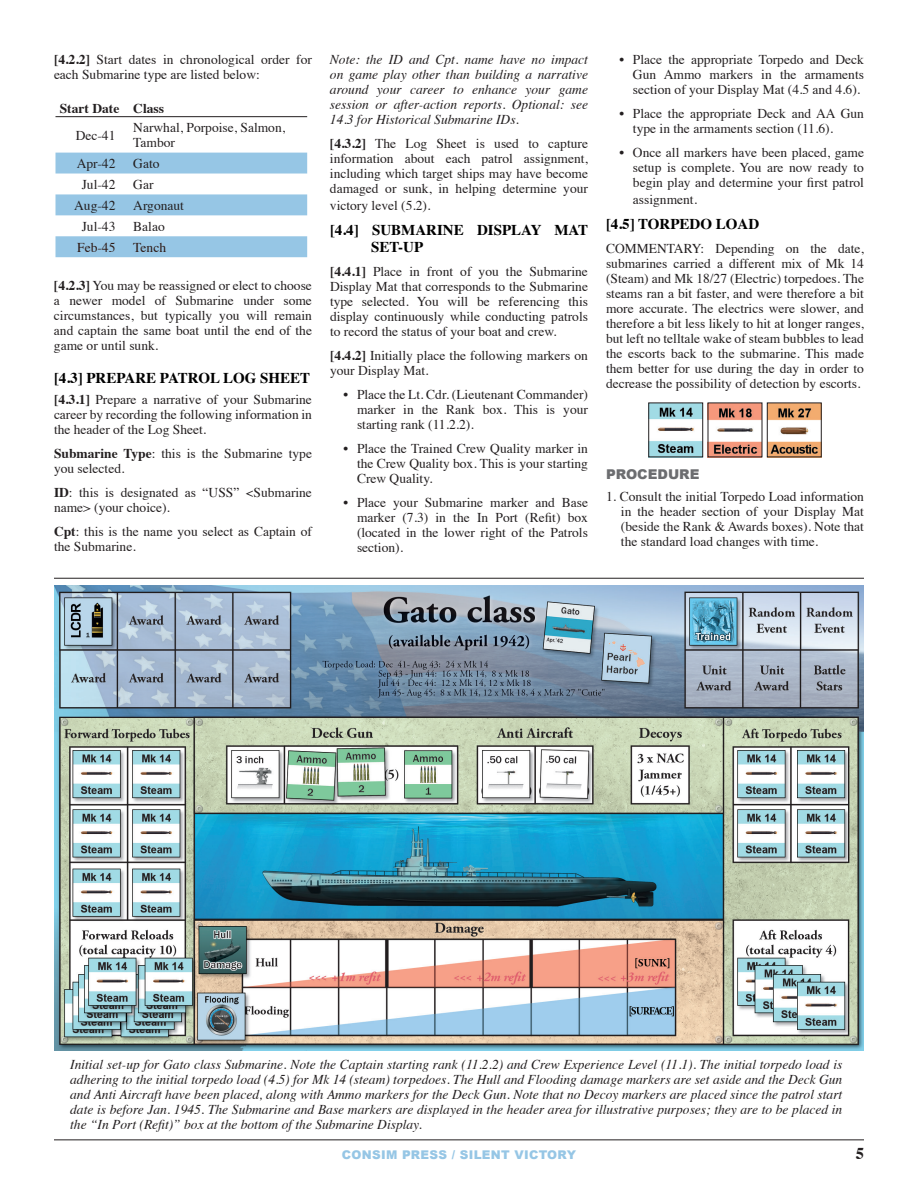
<style>
.page{position:relative;width:918px;height:1188px;background:#fff}
.page>*{position:absolute;margin:0;border:0;box-sizing:border-box;transform-origin:0 0}
.t1{font:700 16.5px "Times";color:#231f20}
.t2{font:700 15px/16.5px "Times";color:#000}
.t3{font:13.5px/15px "Times";color:#231f20;text-align:justify}
.t4{font:italic 13.5px/15px "Times";color:#231f20;text-align:justify}
.t5{font:700 13.5px "Times";color:#231f20}
.t6{font:13.5px "Times";color:#2d1813}
.t7{font:900 13.5px "Arial";color:#6c6d70}
.t8{font:900 12px "Arial";letter-spacing:.025em;color:#96c6e5}
.s1{font-weight:700}
</style>
<div class="page">
<hr style="left:54px;top:1139px;width:810px;height:1px;background:#231f20">
<img style="left:54px;top:585px;width:810px;height:465px">
<svg style="left:56px;top:153px;width:251px;height:104px"></svg>
<hr style="left:56px;top:116px;width:73px;height:1px;background:#231f20">
<hr style="left:129px;top:116px;width:178px;height:1px;background:#231f20">
<svg style="left:648px;top:403px;width:174px;height:54px"></svg>
<hr style="left:54px;top:578px;width:810px;height:1px;background:#231f20">
<p class="t3" style="left:54px;top:51px;width:260px"><span class="s1">[4.2.2]</span> Start dates in chronological order for each Submarine type are listed below:</p>
<p class="t5" style="left:60px;top:96px;width:106px">Start Date Class</p>
<p class="t3" style="left:76px;top:127px;width:41px">Dec-41</p>
<p class="t3" style="left:133px;top:119px;width:153px">Narwhal, Porpoise, Salmon,<br>Tambor</p>
<p class="t3" style="left:77px;top:155px;width:40px">Apr-42</p>
<p class="t3" style="left:133px;top:155px;width:28px">Gato</p>
<p class="t3" style="left:82px;top:176px;width:35px">Jul-42</p>
<p class="t3" style="left:133px;top:176px;width:22px">Gar</p>
<p class="t3" style="left:74px;top:197px;width:43px">Aug-42</p>
<p class="t3" style="left:133px;top:197px;width:52px">Argonaut</p>
<p class="t3" style="left:82px;top:218px;width:35px">Jul-43</p>
<p class="t3" style="left:133px;top:218px;width:33px">Balao</p>
<p class="t6" style="left:77px;top:235px;width:40px">Feb-45</p>
<p class="t6" style="left:133px;top:235px;width:34px">Tench</p>
<p class="t3" style="left:54px;top:277px;width:260px"><span class="s1">[4.2.3]</span> You may be reassigned or elect to choose a newer model of Submarine under some circumstances, but typically you will remain and captain the same boat until the end of the game or until sunk.</p>
<p class="t2" style="left:54px;top:368px;width:258px">[4.3] PREPARE PATROL LOG SHEET</p>
<p class="t3" style="left:54px;top:391px;width:260px"><span class="s1">[4.3.1]</span> Prepare a narrative of your Submarine career by recording the following information in the header of the Log Sheet.</p>
<p class="t3" style="left:54px;top:445px;width:260px"><span class="s1">Submarine Type</span>: this is the Submarine type you selected.</p>
<p class="t3" style="left:54px;top:484px;width:259px"><span class="s1">ID</span>: this is designated as “USS” &lt;Submarine name&gt; (your choice).</p>
<p class="t3" style="left:54px;top:523px;width:259px"><span class="s1">Cpt</span>: this is the name you select as Captain of the Submarine.</p>
<p class="t4" style="left:330px;top:51px;width:260px">Note: the ID and Cpt. name have no impact on game play other than building a narrative around your career to enhance your game session or after-action reports. Optional: see 14.3 for Historical Submarine IDs.</p>
<p class="t3" style="left:330px;top:135px;width:260px"><span class="s1">[4.3.2]</span> The Log Sheet is used to capture information about each patrol assignment, including which target ships may have become damaged or sunk, in helping determine your</p>
<p class="t3" style="left:330px;top:196px;width:102px">victory level (5.2).</p>
<p class="t2" style="left:371px;top:220px;width:219px;text-indent:-41px">[4.4] SUBMARINE DISPLAY MAT<br>SET-UP</p>
<p class="t3" style="left:330px;top:262px;width:260px"><span class="s1">[4.4.1]</span> Place in front of you the Submarine Display Mat that corresponds to the Submarine type selected. You will be referencing this display continuously while conducting patrols to record the status of your boat and crew.</p>
<p class="t3" style="left:330px;top:346px;width:259px"><span class="s1">[4.4.2]</span> Initially place the following markers on your Display Mat.</p>
<p class="t3" style="left:357px;top:385px;width:233px;text-indent:-14px">• Place the Lt. Cdr. (Lieutenant Commander) marker in the Rank box. This is your starting rank (11.2.2).</p>
<p class="t3" style="left:357px;top:439px;width:233px;text-indent:-14px">• Place the Trained Crew Quality marker in the Crew Quality box. This is your starting Crew Quality.</p>
<p class="t3" style="left:357px;top:493px;width:233px;text-indent:-14px">• Place your Submarine marker and Base marker (7.3) in the In Port (Refit) box (located in the lower right of the Patrols section).</p>
<p class="t3" style="left:633px;top:51px;width:233px;text-indent:-14px">• Place the appropriate Torpedo and Deck Gun Ammo markers in the armaments section of your Display Mat (4.5 and 4.6).</p>
<p class="t3" style="left:633px;top:105px;width:233px;text-indent:-14px">• Place the appropriate Deck and AA Gun type in the armaments section (11.6).</p>
<p class="t3" style="left:633px;top:144px;width:233px;text-indent:-14px">• Once all markers have been placed, game setup is complete. You are now ready to begin play and determine your first patrol</p>
<p class="t3" style="left:633px;top:190px;width:66px">assignment.</p>
<p class="t2" style="left:606px;top:214px;width:155px">[4.5] TORPEDO LOAD</p>
<p class="t3" style="left:606px;top:240px;width:260px">COMMENTARY: Depending on the date, submarines carried a different mix of Mk 14 (Steam) and Mk 18/27 (Electric) torpedoes. The steams ran a bit faster, and were therefore a bit more accurate. The electrics were slower, and therefore a bit less likely to hit at longer ranges, but left no telltale wake of steam bubbles to lead the escorts back to the submarine. This made them better for use during the day in order to decrease the possibility of detection by escorts.</p>
<p class="t7" style="left:606px;top:464px;width:95px">PROCEDURE</p>
<p class="t3" style="left:621px;top:488px;width:245px;text-indent:-15px">1. Consult the initial Torpedo Load information in the header section of your Display Mat (beside the Rank &amp; Awards boxes). Note that the standard load changes with time.</p>
<p class="t4" style="left:70px;top:1057px;width:774px">Initial set-up for Gato class Submarine. Note the Captain starting rank (11.2.2) and Crew Experience Level (11.1). The initial torpedo load is adhering to the initial torpedo load (4.5) for Mk 14 (steam) torpedoes. The Hull and Flooding damage markers are set aside and the Deck Gun and Anti Aircraft have been placed, along with Ammo markers for the Deck Gun. Note that no Decoy markers are placed since the patrol start date is before Jan. 1945. The Submarine and Base markers are displayed in the header area for illustrative purposes; they are to be placed in the “In Port (Refit)” box at the bottom of the Submarine Display.</p>
<p class="t8" style="left:342px;top:1146px;width:236px">CONSIM PRESS / SILENT VICTORY</p>
<p class="t1" style="left:856px;top:1137px;width:10px">5</p>
</div>
